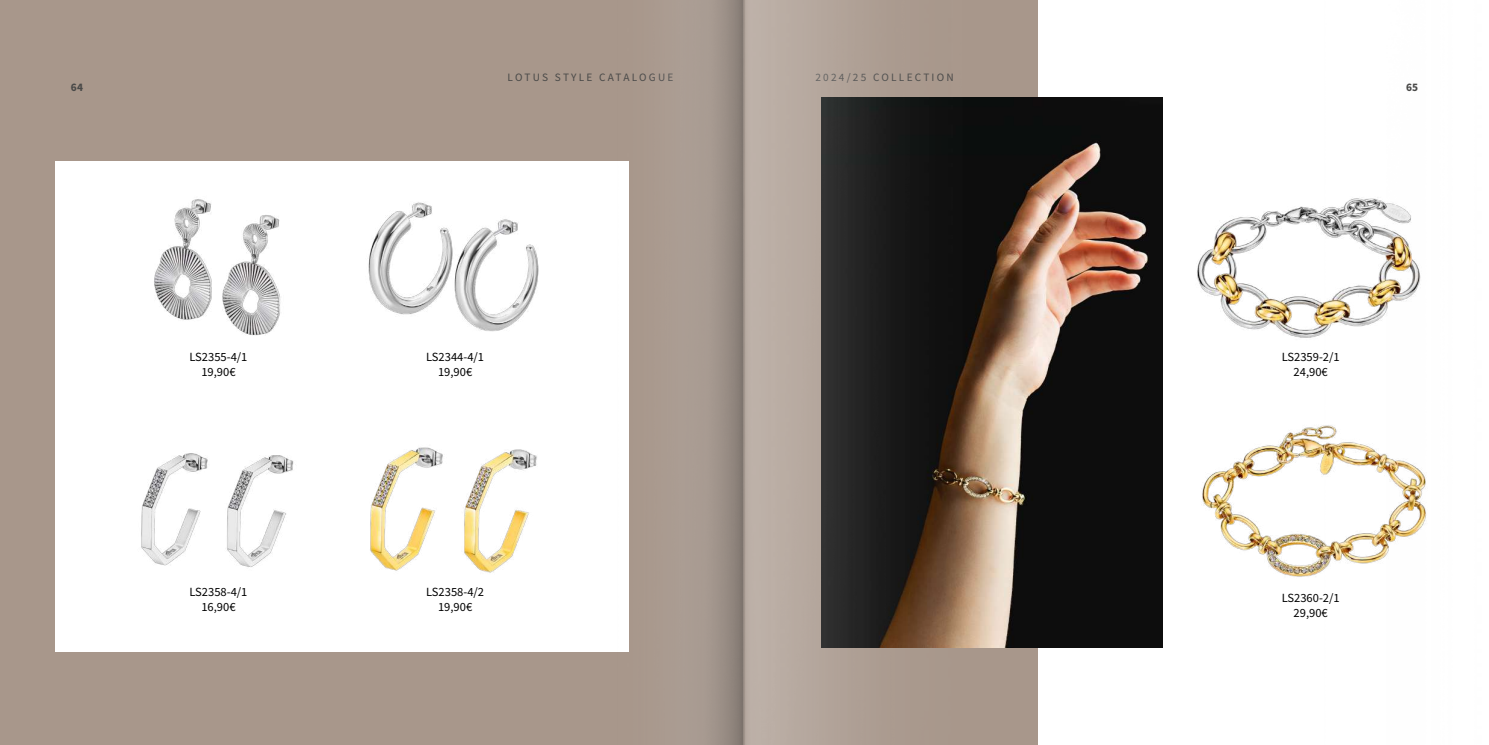
<style>
.page{position:relative;width:1489px;height:745px;background:#fff}
.page>*{position:absolute;margin:0;border:0;box-sizing:border-box;transform-origin:0 0}
.t1{font:12.5px/15px "Source Sans Pro";color:#000;text-align:center}
.t2{font:11.25px "Source Sans Pro";letter-spacing:.2em;color:#494948}
.t3{font:700 11.25px "Source Sans Pro";color:#494948}
</style>
<div class="page">
<img style="left:0;top:0;width:1426px;height:744px">
<p class="t3" style="left:71px;top:79px;width:14px">64</p>
<p class="t2" style="left:507px;top:70px;width:167px">LOTUS STYLE CATALOGUE</p>
<p class="t2" style="left:815px;top:70px;width:140px">2024/25 COLLECTION</p>
<p class="t1" style="left:189px;top:349px;width:60px">LS2355-4/1<br>19,90€</p>
<p class="t1" style="left:426px;top:349px;width:60px">LS2344-4/1<br>19,90€</p>
<p class="t1" style="left:189px;top:583px;width:60px">LS2358-4/1<br>16,90€</p>
<p class="t1" style="left:426px;top:583px;width:60px">LS2358-4/2<br>19,90€</p>
<p class="t3" style="left:1405px;top:79px;width:14px">65</p>
<p class="t1" style="left:1281px;top:349px;width:60px">LS2359-2/1<br>24,90€</p>
<p class="t1" style="left:1281px;top:589px;width:60px">LS2360-2/1<br>29,90€</p>
</div>
